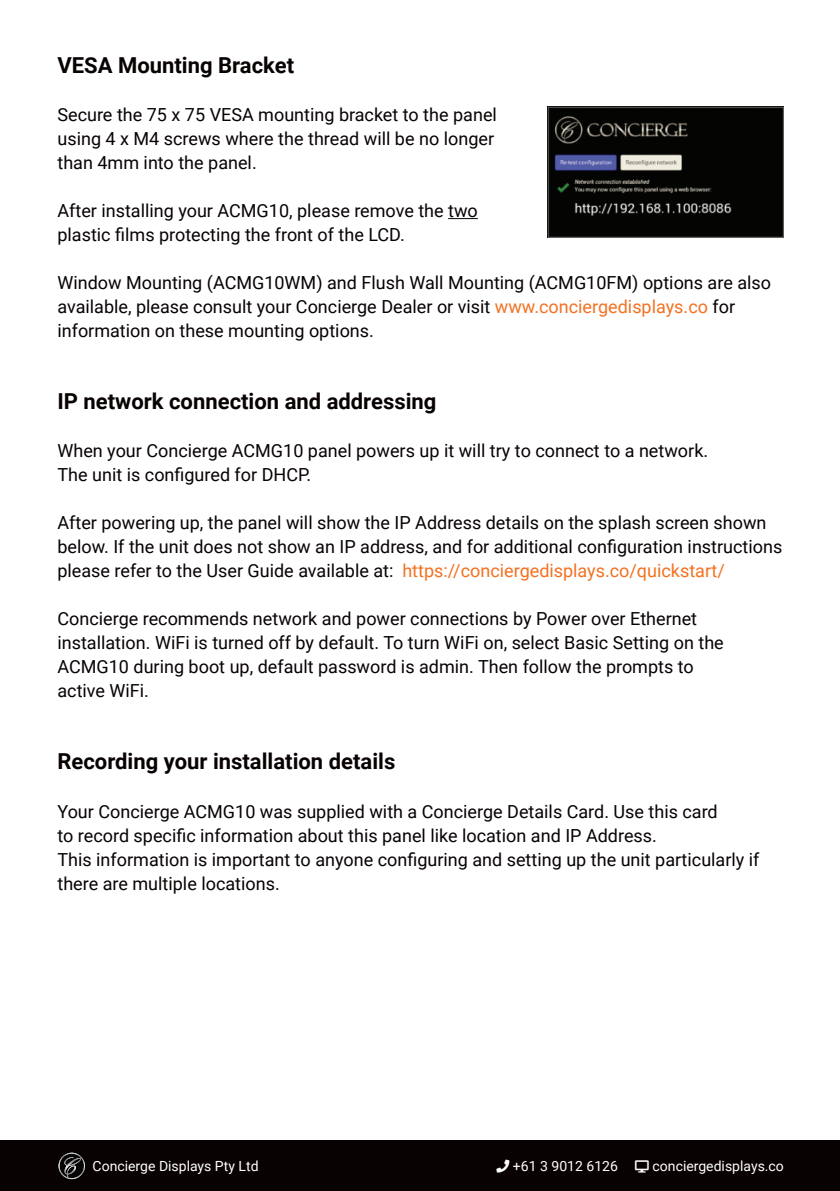
<style>
.page{position:relative;width:840px;height:1191px;background:#fff}
.page>*{position:absolute;margin:0;border:0;box-sizing:border-box;transform-origin:0 0}
.Small_Bold_Head{font:700 22px "Roboto";color:#080302}
.Body{font:18px/24px "Roboto";color:#080302}
.t1{font:14px "Roboto";color:#fff}
.s1{color:#f37121}
</style>
<div class="page">
<div style="left:0;top:1140px;width:839px;height:51px;background:#080302"></div>
<svg style="left:58px;top:1152px;width:27px;height:28px"></svg>
<svg style="left:448px;top:218px;width:29px;height:1px"></svg>
<img style="left:547px;top:106px;width:235px;height:131px">
<p class="Small_Bold_Head" style="left:57px;top:50px;width:238px">VESA Mounting Bracket</p>
<p class="Body" style="left:57px;top:102px;width:441px">Secure the 75 x 75 VESA mounting bracket to the panel using 4 x M4 screws where the thread will be no longer than 4mm into the panel.</p>
<p class="Body" style="left:57px;top:198px;width:421px">After installing your ACMG10, please remove the two plastic films protecting the front of the LCD.</p>
<p class="Body" style="left:57px;top:270px;width:714px">Window Mounting (ACMG10WM) and Flush Wall Mounting (ACMG10FM) options are also available, please consult your Concierge Dealer or visit <span class="s1">www.conciergedisplays.co</span> for information on these mounting options.</p>
<p class="Small_Bold_Head" style="left:57px;top:386px;width:380px">IP network connection and addressing</p>
<p class="Body" style="left:57px;top:438px;width:652px">When your Concierge ACMG10 panel powers up it will try to connect to a network.<br>The unit is configured for DHCP.</p>
<p class="Body" style="left:57px;top:510px;width:726px">After powering up, the panel will show the IP Address details on the splash screen shown below. If the unit does not show an IP address, and for additional configuration instructions please refer to the User Guide available at: <span class="s1">https://conciergedisplays.co/quickstart/</span></p>
<p class="Body" style="left:57px;top:606px;width:667px">Concierge recommends network and power connections by Power over Ethernet installation. WiFi is turned off by default. To turn WiFi on, select Basic Setting on the ACMG10 during boot up, default password is admin. Then follow the prompts to active WiFi.</p>
<p class="Small_Bold_Head" style="left:57px;top:746px;width:339px">Recording your installation details</p>
<p class="Body" style="left:57px;top:798px;width:703px">Your Concierge ACMG10 was supplied with a Concierge Details Card. Use this card<br>to record specific information about this panel like location and IP Address.<br>This information is important to anyone configuring and setting up the unit particularly if there are multiple locations.</p>
<p class="t1" style="left:93px;top:1156px;width:167px">Concierge Displays Pty Ltd</p>
<p class="t1" style="left:512px;top:1156px;width:106px">+61 3 9012 6126</p>
<p class="t1" style="left:652px;top:1156px;width:133px">conciergedisplays.co</p>
</div>
